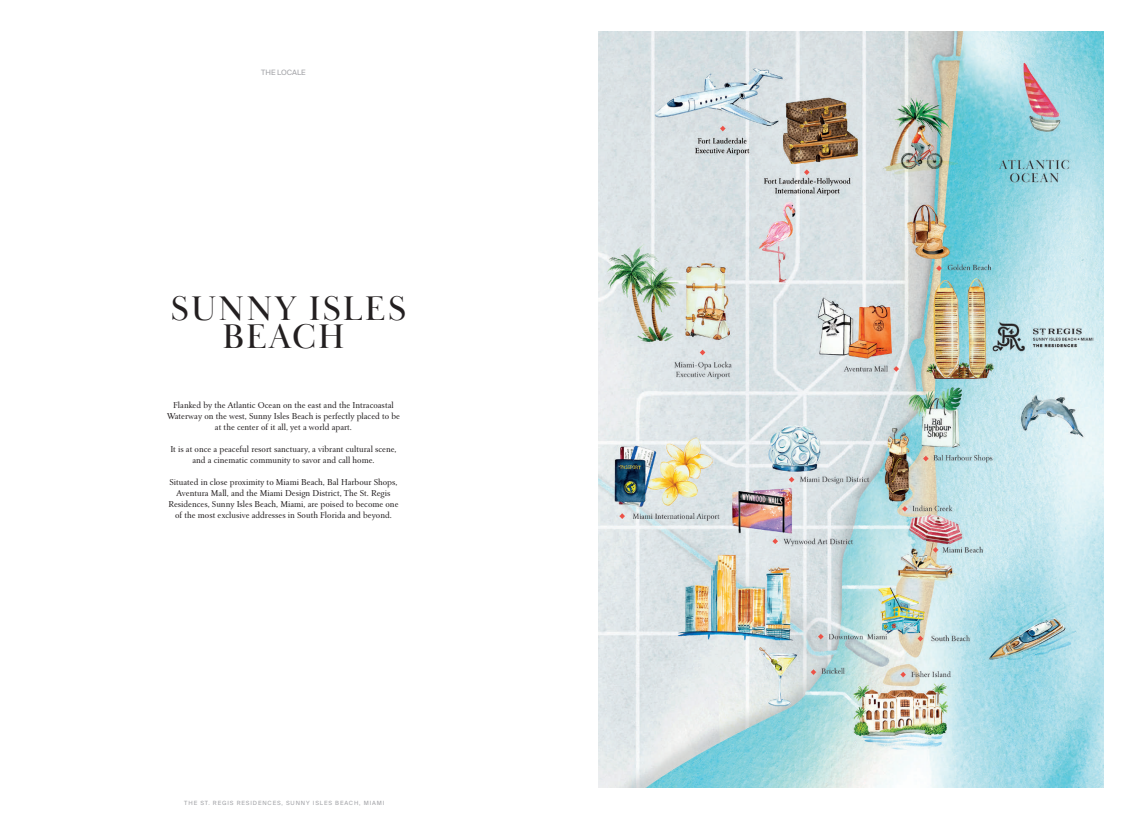
<style>
.page{position:relative;width:1134px;height:819px;background:#fff}
.page>*{position:absolute;margin:0;border:0;box-sizing:border-box;transform-origin:0 0}
.t1{font:35.18px/27.7px "Baskerville Display PT";letter-spacing:.06em;color:#231f20;text-align:center}
.t2{font:9.19px/11px "Roos St Regis Display";color:#231f20;text-align:center}
.t3{font:7.35px "Suisse Intl";color:#a2a3a7}
.t4{font:5.77px "Suisse Intl";letter-spacing:.15em;color:#a2a3a7}
</style>
<div class="page">
<img style="left:598px;top:32px;width:505px;height:756px">
<p class="t3" style="left:261px;top:68px;width:46px">THE LOCALE</p>
<h1 class="t1" style="left:171px;top:296px;width:237px">SUNNY ISLES<br>BEACH</h1>
<p class="t2" style="left:167px;top:400px;width:234px">Flanked by the Atlantic Ocean on the east and the Intracoastal<br>Waterway on the west, Sunny Isles Beach is perfectly placed to be at the center of it all, yet a world apart.</p>
<p class="t2" style="left:170px;top:444px;width:228px">It is at once a peaceful resort sanctuary, a vibrant cultural scene, and a cinematic community to savor and call home.</p>
<p class="t2" style="left:168px;top:477px;width:232px">Situated in close proximity to Miami Beach, Bal Harbour Shops, Aventura Mall, and the Miami Design District, The St. Regis Residences, Sunny Isles Beach, Miami, are poised to become one of the most exclusive addresses in South Florida and beyond.</p>
<p class="t4" style="left:184px;top:800px;width:202px">THE ST. REGIS RESIDENCES, SUNNY ISLES BEACH, MIAMI</p>
</div>
